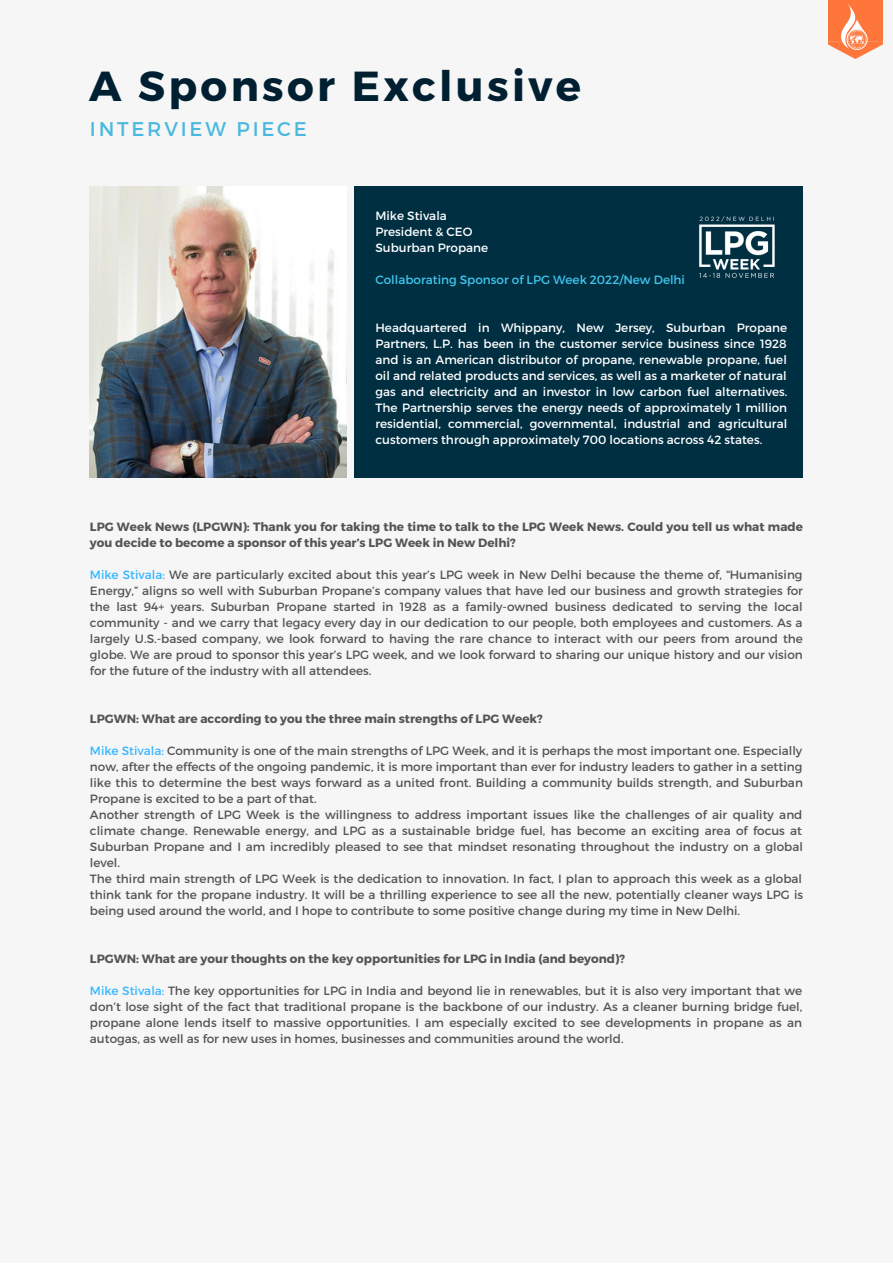
<style>
.page{position:relative;width:893px;height:1264px;background:#fff}
.page>*{position:absolute;margin:0;border:0;box-sizing:border-box;transform-origin:0 0}
.t1{font:700 42px "Montserrat";letter-spacing:.08em;color:#002032}
.t2{font:19.8px "Montserrat";letter-spacing:.14em;color:#4ab8df}
.t3{font:12px/16px "Montserrat";color:#545454;text-align:justify}
.t4{font:12px/16px "Montserrat";color:#fff}
.t5{font:700 12px/16px "Montserrat";color:#545454}
.t6{font:12px "Montserrat";color:#3fc6ee}
.s1{color:#38b6ff}
</style>
<div class="page">
<div style="left:0;top:0;width:892px;height:1262px;background:#f6f6f6"></div>
<svg style="left:828px;top:41px;width:54px;height:18px"></svg>
<div style="left:828px;top:0;width:54px;height:41px;background:#ff763b"></div>
<img style="left:841px;top:4px;width:27px;height:45px">
<img style="left:89px;top:186px;width:258px;height:292px">
<div style="left:354px;top:186px;width:449px;height:292px;background:#002f42"></div>
<img style="left:699px;top:216px;width:76px;height:62px">
<h1 class="t1" style="left:89px;top:58px;width:493px">A Sponsor Exclusive</h1>
<h2 class="t2" style="left:90px;top:116px;width:218px">INTERVIEW PIECE</h2>
<p class="t4" style="left:375px;top:207px;width:114px">Mike Stivala<br>President &amp; CEO<br>Suburban Propane</p>
<p class="t6" style="left:375px;top:272px;width:311px">Collaborating Sponsor of LPG Week 2022/New Delhi</p>
<p class="t4" style="left:375px;top:319px;width:413px;text-align:justify">Headquartered in Whippany, New Jersey, Suburban Propane Partners, L.P. has been in the customer service business since 1928 and is an American distributor of propane, renewable propane, fuel oil and related products and services, as well as a marketer of natural gas and electricity and an investor in low carbon fuel alternatives.<br>The Partnership serves the energy needs of approximately 1 million residential, commercial, governmental, industrial and agricultural customers through approximately 700 locations across 42 states.</p>
<p class="t5" style="left:90px;top:518px;width:714px">LPG Week News (LPGWN): Thank you for taking the time to talk to the LPG Week News. Could you tell us what made you decide to become a sponsor of this year’s LPG Week in New Delhi?</p>
<p class="t3" style="left:90px;top:566px;width:714px"><span class="s1">Mike Stivala:</span> We are particularly excited about this year’s LPG week in New Delhi because the theme of, “Humanising Energy,” aligns so well with Suburban Propane’s company values that have led our business and growth strategies for the last 94+ years. Suburban Propane started in 1928 as a family-owned business dedicated to serving the local community - and we carry that legacy every day in our dedication to our people, both employees and customers. As a largely U.S.-based company, we look forward to having the rare chance to interact with our peers from around the globe. We are proud to sponsor this year’s LPG week, and we look forward to sharing our unique history and our vision for the future of the industry with all attendees.</p>
<p class="t5" style="left:90px;top:710px;width:454px">LPGWN: What are according to you the three main strengths of LPG Week?</p>
<p class="t3" style="left:90px;top:742px;width:714px;text-align:left"><span class="s1">Mike Stivala:</span> Community is one of the main strengths of LPG Week, and it is perhaps the most important one. Especially now, after the effects of the ongoing pandemic, it is more important than ever for industry leaders to gather in a setting like this to determine the best ways forward as a united front. Building a community builds strength, and Suburban Propane is excited to be a part of that.<br>Another strength of LPG Week is the willingness to address important issues like the challenges of air quality and climate change. Renewable energy, and LPG as a sustainable bridge fuel, has become an exciting area of focus at Suburban Propane and I am incredibly pleased to see that mindset resonating throughout the industry on a global level.<br>The third main strength of LPG Week is the dedication to innovation. In fact, I plan to approach this week as a global think tank for the propane industry. It will be a thrilling experience to see all the new, potentially cleaner ways LPG is being used around the world, and I hope to contribute to some positive change during my time in New Delhi.</p>
<p class="t5" style="left:90px;top:950px;width:536px">LPGWN: What are your thoughts on the key opportunities for LPG in India (and beyond)?</p>
<p class="t3" style="left:90px;top:982px;width:713px"><span class="s1">Mike Stivala:</span> The key opportunities for LPG in India and beyond lie in renewables, but it is also very important that we don’t lose sight of the fact that traditional propane is the backbone of our industry. As a cleaner burning bridge fuel, propane alone lends itself to massive opportunities. I am especially excited to see developments in propane as an autogas, as well as for new uses in homes, businesses and communities around the world.</p>
</div>
